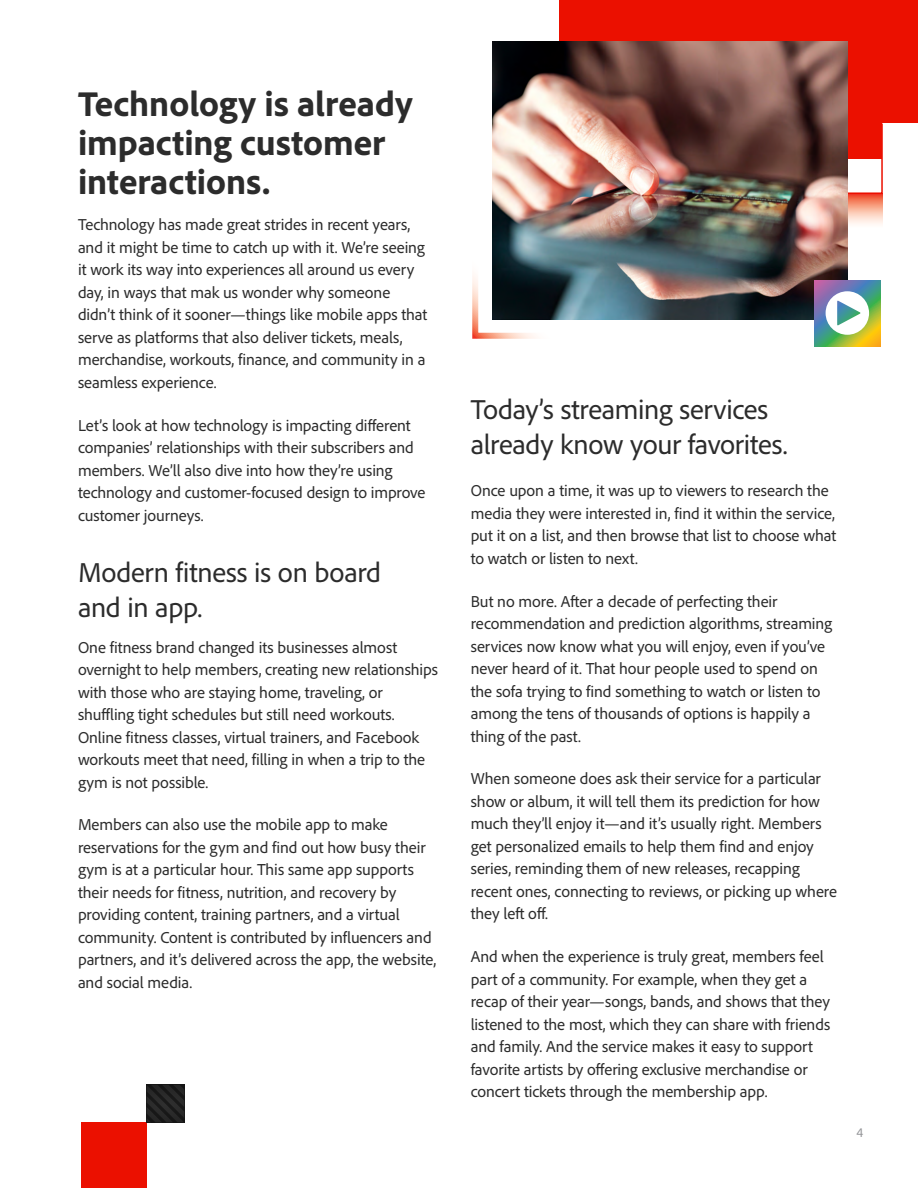
<style>
.page{position:relative;width:918px;height:1188px;background:#fff}
.page>*{position:absolute;margin:0;border:0;box-sizing:border-box;transform-origin:0 0}
.H1{font:800 36px/39px "Adobe Clean";color:#2c2c2c}
.Body{font:28.5px/34.5px "Adobe Clean";letter-spacing:-.01em;color:#2c2c2c}
.Body-2{font:16.5px/22.5px "Adobe Clean";letter-spacing:-.005em;color:#2c2c2c}
.t1{font:13.5px "Adobe Clean";color:#949598}
</style>
<div class="page">
<div style="left:560px;top:0;width:358px;height:159px;background:#eb1000"></div>
<svg style="left:848px;top:194px;width:35px;height:30px"></svg>
<div style="left:883px;top:124px;width:35px;height:35px;background:#fff"></div>
<div style="left:81px;top:1122px;width:66px;height:66px;background:#eb1000"></div>
<svg style="left:184px;top:1085px;width:1px;height:37px"></svg>
<svg style="left:147px;top:1085px;width:37px;height:37px"></svg>
<div style="left:842px;top:124px;width:41px;height:70px;border:2px solid #eb1000"></div>
<img style="left:493px;top:42px;width:355px;height:278px">
<svg style="left:815px;top:280px;width:65px;height:66px;background:#859776"></svg>
<svg style="left:826px;top:291px;width:43px;height:44px"></svg>
<svg style="left:472px;top:253px;width:94px;height:86px"></svg>
<p class="H1" style="left:78px;top:83px;width:336px">Technology is already impacting customer interactions.</p>
<p class="Body-2" style="left:78px;top:213px;width:351px">Technology has made great strides in recent years, and it might be time to catch up with it. We’re seeing it work its way into experiences all around us every day, in ways that mak us wonder why someone didn’t think of it sooner—things like mobile apps that serve as platforms that also deliver tickets, meals, merchandise, workouts, finance, and community in a seamless experience.</p>
<p class="Body-2" style="left:78px;top:413px;width:349px">Let’s look at how technology is impacting different companies’ relationships with their subscribers and members. We’ll also dive into how they’re using technology and customer-focused design to improve customer journeys.</p>
<h2 class="Body" style="left:78px;top:554px;width:305px">Modern fitness is on board and in app.</h2>
<p class="Body-2" style="left:78px;top:635px;width:362px">One fitness brand changed its businesses almost overnight to help members, creating new relationships with those who are staying home, traveling, or shuffling tight schedules but still need workouts.<br>Online fitness classes, virtual trainers, and Facebook workouts meet that need, filling in when a trip to the gym is not possible.</p>
<p class="Body-2" style="left:78px;top:813px;width:360px">Members can also use the mobile app to make reservations for the gym and find out how busy their gym is at a particular hour. This same app supports their needs for fitness, nutrition, and recovery by providing content, training partners, and a virtual community. Content is contributed by influencers and partners, and it’s delivered across the app, the website, and social media.</p>
<p class="Body" style="left:471px;top:391px;width:319px">Today’s streaming services already know your favorites.</p>
<p class="Body-2" style="left:471px;top:479px;width:367px">Once upon a time, it was up to viewers to research the media they were interested in, find it within the service, put it on a list, and then browse that list to choose what to watch or listen to next.</p>
<p class="Body-2" style="left:471px;top:589px;width:363px">But no more. After a decade of perfecting their recommendation and prediction algorithms, streaming services now know what you will enjoy, even if you’ve never heard of it. That hour people used to spend on the sofa trying to find something to watch or listen to among the tens of thousands of options is happily a thing of the past.</p>
<p class="Body-2" style="left:471px;top:767px;width:368px">When someone does ask their service for a particular show or album, it will tell them its prediction for how much they’ll enjoy it—and it’s usually right. Members get personalized emails to help them find and enjoy series, reminding them of new releases, recapping recent ones, connecting to reviews, or picking up where they left off.</p>
<p class="Body-2" style="left:471px;top:945px;width:361px">And when the experience is truly great, members feel part of a community. For example, when they get a recap of their year—songs, bands, and shows that they listened to the most, which they can share with friends and family. And the service makes it easy to support favorite artists by offering exclusive merchandise or concert tickets through the membership app.</p>
<p class="t1" style="left:857px;top:1124px;width:8px">4</p>
</div>
